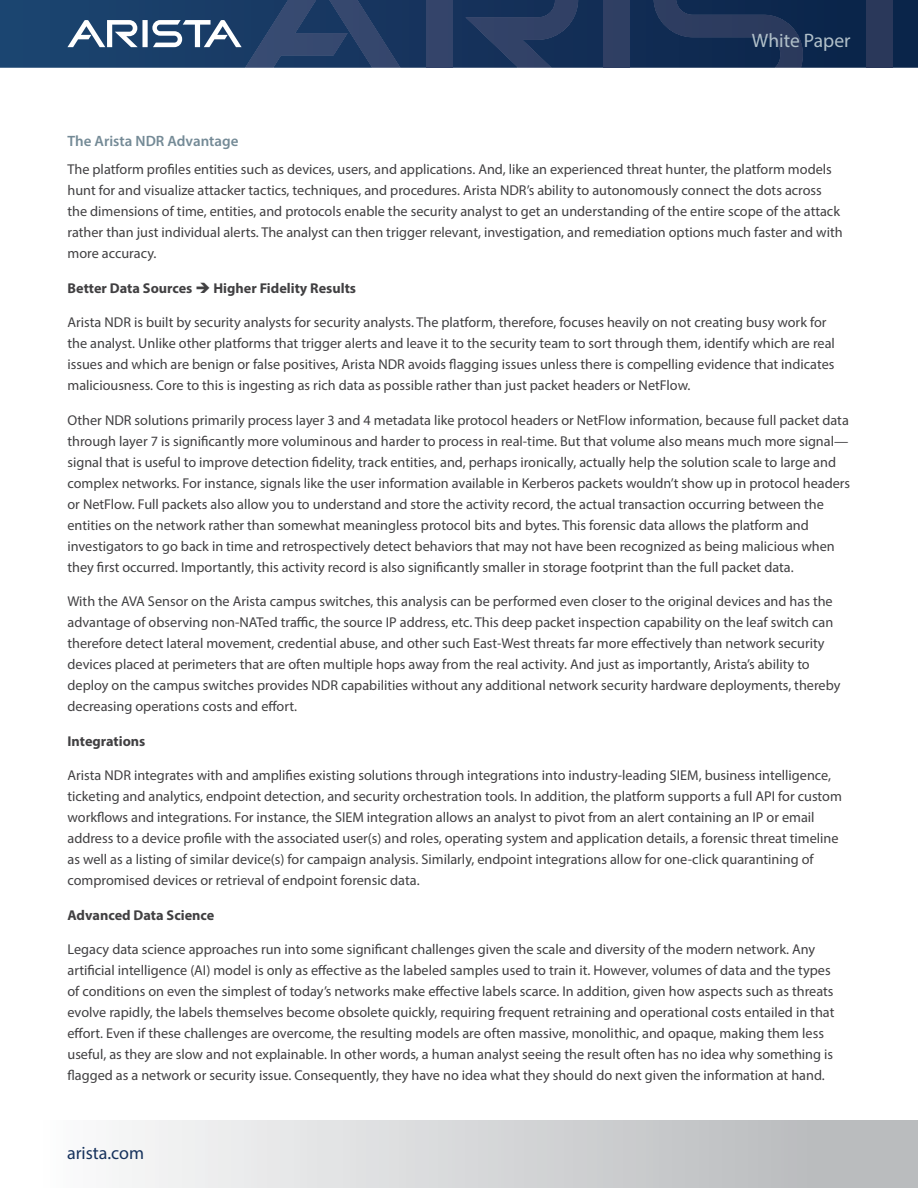
<style>
.page{position:relative;width:918px;height:1188px;background:#fff}
.page>*{position:absolute;margin:0;border:0;box-sizing:border-box;transform-origin:0 0}
.t1{font:19.5px "Myriad Pro";color:#b1c0c9}
.t2{font:18px "Myriad Pro";color:#16325c}
.t3{font:600 15px "Myriad Pro";color:#748a96}
.t4{font:14.25px/21px "Myriad Pro";color:#414042}
.t5{font:700 14.25px "Myriad Pro";color:#414042}
</style>
<div class="page">
<svg style="left:0;top:0;width:918px;height:68px;background:#13325a"></svg>
<div style="left:426px;top:0;width:26px;height:68px;background:#34446a"></div>
<svg style="left:465px;top:0;width:113px;height:68px;background:#22385f"></svg>
<svg style="left:67px;top:0;width:333px;height:68px;background:#334f75"></svg>
<div style="left:604px;top:0;width:26px;height:68px;background:#2f3f63"></div>
<svg style="left:654px;top:0;width:149px;height:68px;background:#1a3156"></svg>
<div style="left:867px;top:0;width:26px;height:68px;background:#2a385a"></div>
<div style="left:0;top:1120px;width:918px;height:68px;background:linear-gradient(to right,#fff,#b3b5b7)"></div>
<h1 class="t1" style="left:752px;top:29px;width:100px">White Paper</h1>
<p class="t3" style="left:68px;top:132px;width:172px">The Arista NDR Advantage</p>
<p class="t4" style="left:68px;top:158px;width:777px">The platform profiles entities such as devices, users, and applications. And, like an experienced threat hunter, the platform models hunt for and visualize attacker tactics, techniques, and procedures. Arista NDR’s ability to autonomously connect the dots across the dimensions of time, entities, and protocols enable the security analyst to get an understanding of the entire scope of the attack rather than just individual alerts. The analyst can then trigger relevant, investigation, and remediation options much faster and with more accuracy.</p>
<p class="t5" style="left:68px;top:278px;width:290px">Better Data Sources ➔ Higher Fidelity Results</p>
<p class="t4" style="left:68px;top:312px;width:769px">Arista NDR is built by security analysts for security analysts. The platform, therefore, focuses heavily on not creating busy work for the analyst. Unlike other platforms that trigger alerts and leave it to the security team to sort through them, identify which are real issues and which are benign or false positives, Arista NDR avoids flagging issues unless there is compelling evidence that indicates maliciousness. Core to this is ingesting as rich data as possible rather than just packet headers or NetFlow.</p>
<p class="t4" style="left:68px;top:409px;width:784px">Other NDR solutions primarily process layer 3 and 4 metadata like protocol headers or NetFlow information, because full packet data through layer 7 is significantly more voluminous and harder to process in real-time. But that volume also means much more signal— signal that is useful to improve detection fidelity, track entities, and, perhaps ironically, actually help the solution scale to large and complex networks. For instance, signals like the user information available in Kerberos packets wouldn’t show up in protocol headers or NetFlow. Full packets also allow you to understand and store the activity record, the actual transaction occurring between the entities on the network rather than somewhat meaningless protocol bits and bytes. This forensic data allows the platform and investigators to go back in time and retrospectively detect behaviors that may not have been recognized as being malicious when they first occurred. Importantly, this activity record is also significantly smaller in storage footprint than the full packet data.</p>
<p class="t4" style="left:68px;top:591px;width:774px">With the AVA Sensor on the Arista campus switches, this analysis can be performed even closer to the original devices and has the advantage of observing non-NATed traffic, the source IP address, etc. This deep packet inspection capability on the leaf switch can therefore detect lateral movement, credential abuse, and other such East-West threats far more effectively than network security devices placed at perimeters that are often multiple hops away from the real activity. And just as importantly, Arista’s ability to deploy on the campus switches provides NDR capabilities without any additional network security hardware deployments, thereby decreasing operations costs and effort.</p>
<p class="t5" style="left:68px;top:731px;width:79px">Integrations</p>
<p class="t4" style="left:68px;top:765px;width:776px">Arista NDR integrates with and amplifies existing solutions through integrations into industry-leading SIEM, business intelligence, ticketing and analytics, endpoint detection, and security orchestration tools. In addition, the platform supports a full API for custom workflows and integrations. For instance, the SIEM integration allows an analyst to pivot from an alert containing an IP or email address to a device profile with the associated user(s) and roles, operating system and application details, a forensic threat timeline as well as a listing of similar device(s) for campaign analysis. Similarly, endpoint integrations allow for one-click quarantining of compromised devices or retrieval of endpoint forensic data.</p>
<p class="t5" style="left:68px;top:906px;width:148px">Advanced Data Science</p>
<p class="t4" style="left:68px;top:939px;width:768px">Legacy data science approaches run into some significant challenges given the scale and diversity of the modern network. Any artificial intelligence (AI) model is only as effective as the labeled samples used to train it. However, volumes of data and the types of conditions on even the simplest of today’s networks make effective labels scarce. In addition, given how aspects such as threats evolve rapidly, the labels themselves become obsolete quickly, requiring frequent retraining and operational costs entailed in that effort. Even if these challenges are overcome, the resulting models are often massive, monolithic, and opaque, making them less useful, as they are slow and not explainable. In other words, a human analyst seeing the result often has no idea why something is flagged as a network or security issue. Consequently, they have no idea what they should do next given the information at hand.</p>
<p class="t2" style="left:67px;top:1142px;width:79px">arista.com</p>
</div>
